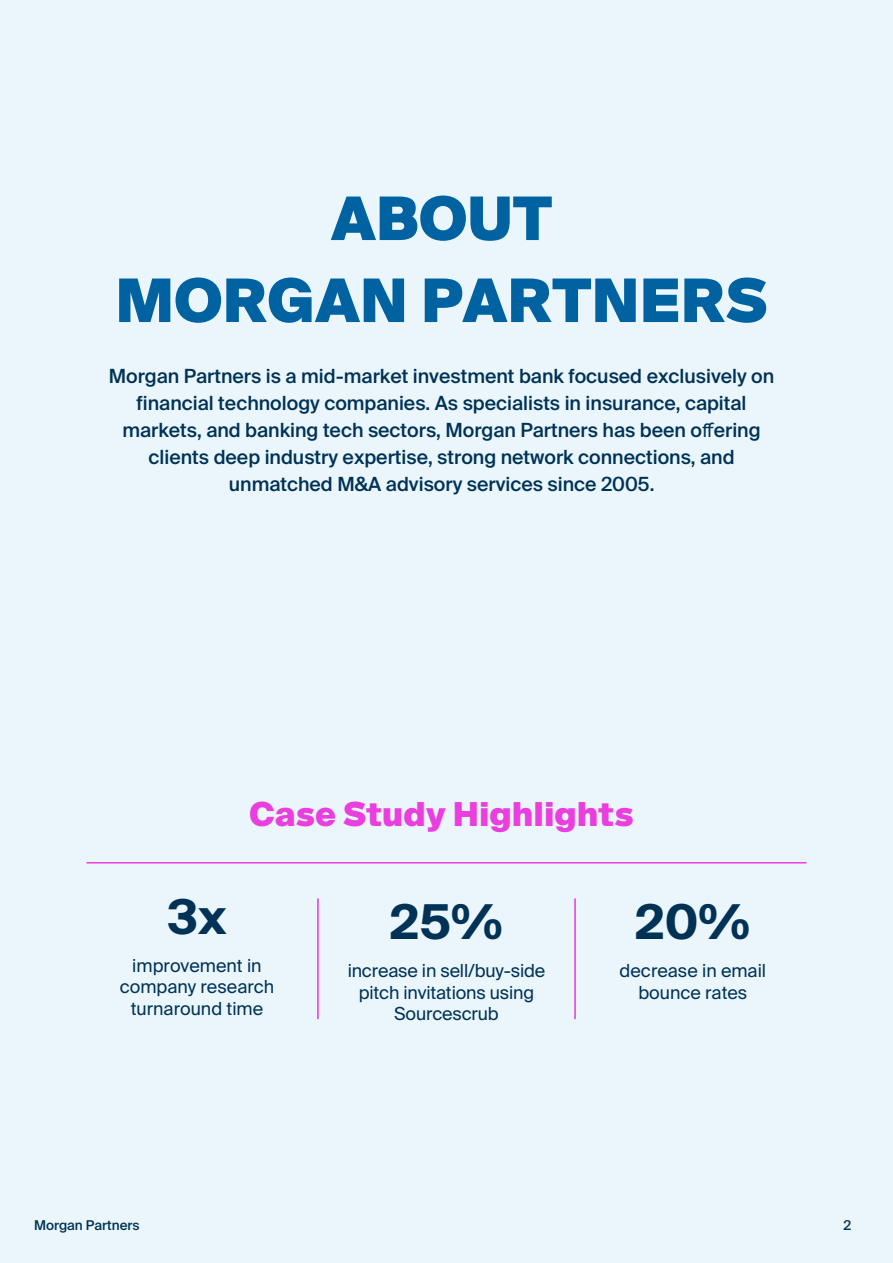
<style>
.page{position:relative;width:893px;height:1263px;background:#eaf6fc}
.page>*{position:absolute;margin:0;border:0;box-sizing:border-box;transform-origin:0 0}
.t1{font:900 60px/81.9px "Suisse Intl";color:#0062a0;text-align:center}
.t2{font:700 48px "Suisse Intl";color:#003256}
.t3{font:900 33px "Suisse Intl";color:#eb3edf}
.t4{font:500 19.5px/27px "Suisse Intl";color:#003256;text-align:center}
.t5{font:18px/21.6px "Suisse Intl";color:#003256;text-align:center}
.t6{font:500 13.5px "Suisse Intl";color:#003256}
.s1{font-family:"Raleway"}
</style>
<div class="page">
<hr style="left:87px;top:862px;width:719px;height:1px;background:#eb3edf">
<hr style="left:574px;top:898px;width:2px;height:121px;background:#eb3edf">
<hr style="left:317px;top:898px;width:2px;height:121px;background:#eb3edf">
<h1 class="t1" style="left:115px;top:178px;width:654px">ABOUT<br>MORGAN PARTNERS</h1>
<p class="t4" style="left:109px;top:363px;width:667px">Morgan Partners is a mid-market investment bank focused exclusively on financial technology companies. As specialists in insurance, capital markets, and banking tech sectors, Morgan Partners has been o<span class="s1">ff</span>ering clients deep industry expertise, strong network connections, and unmatched M&amp;A advisory services since 2005.</p>
<h3 class="t3" style="left:250px;top:795px;width:385px">Case Study Highlights</h3>
<h2 class="t2" style="left:167px;top:889px;width:61px">3x</h2>
<p class="t5" style="left:120px;top:955px;width:156px">improvement in company research turnaround time</p>
<h2 class="t2" style="left:390px;top:894px;width:114px">25%</h2>
<p class="t5" style="left:348px;top:960px;width:199px">increase in sell/buy-side pitch invitations using<br>Sourcescrub</p>
<h2 class="t2" style="left:635px;top:894px;width:117px">20%</h2>
<p class="t5" style="left:620px;top:960px;width:148px">decrease in email bounce rates</p>
<p class="t6" style="left:34px;top:1218px;width:107px">Morgan Partners</p>
<p class="t6" style="left:843px;top:1218px;width:9px">2</p>
</div>
